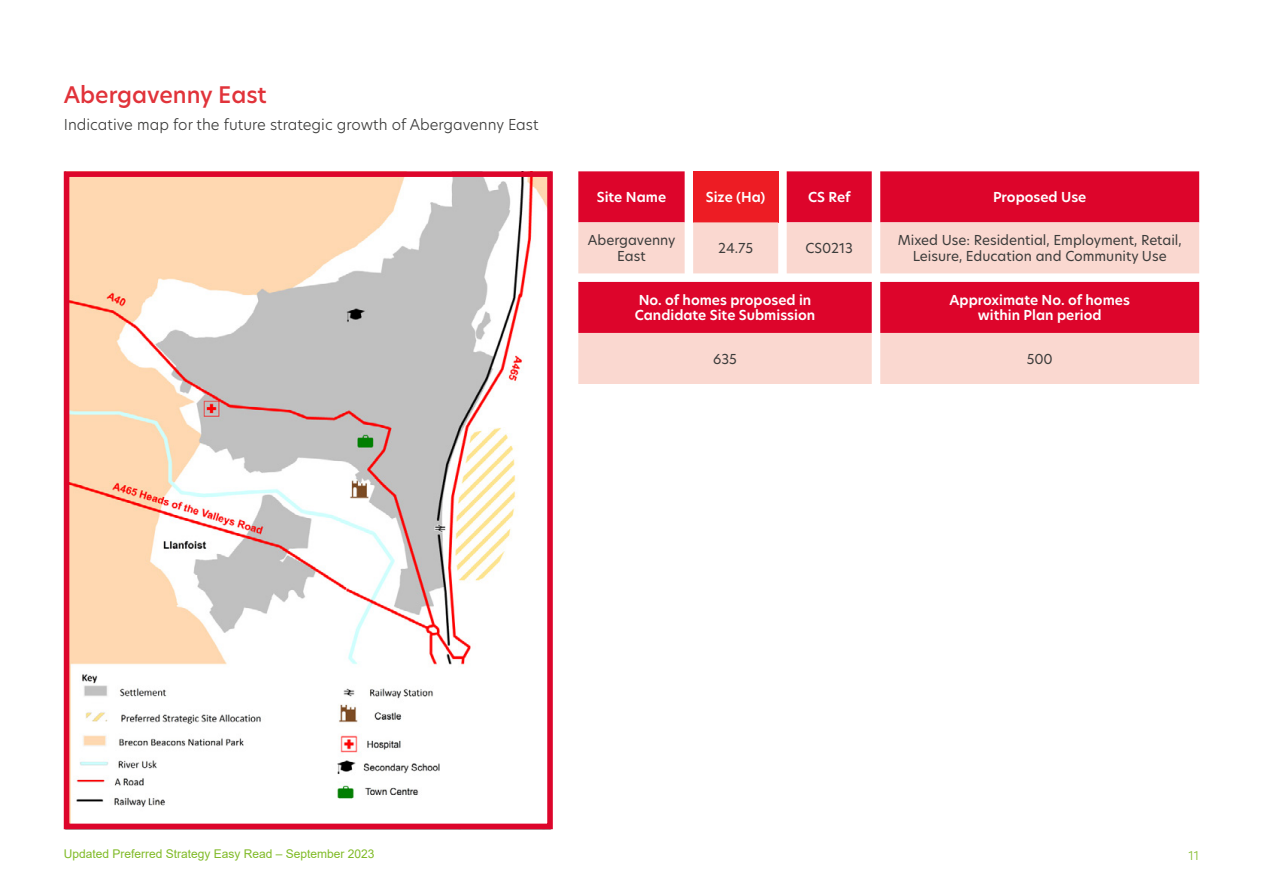
<style>
.page{position:relative;width:1263px;height:893px;background:#fff}
.page>*{position:absolute;margin:0;border:0;box-sizing:border-box;transform-origin:0 0}
.t1{font:500 22.5px "New Hero";color:#e1333a}
.t2{font:300 14.85px "New Hero";color:#3c3c3b}
.t3{font:600 13.5px/15px "New Hero";color:#fff}
.t4{font:13.5px/16.2px "New Hero";color:#3c3c3b;text-align:center}
.t5{font:12px "Arial";color:#80ba27}
.t6{font:300 12px "New Hero";color:#80ba27}
.s1{color:#80bb27}
</style>
<div class="page">
<img style="left:71px;top:178px;width:475px;height:629px">
<div style="left:64px;top:171px;width:489px;height:658px;border:6px solid #dd052b"></div>
<svg style="left:578px;top:171px;width:621px;height:51px;background:#de1236"></svg>
<div style="left:693px;top:171px;width:85px;height:51px;background:#ed1c24"></div>
<svg style="left:578px;top:222px;width:621px;height:162px;background:#f199a0"></svg>
<h1 class="t1" style="left:64px;top:79px;width:205px">Abergavenny East</h1>
<p class="t2" style="left:64px;top:115px;width:476px">Indicative map for the future strategic growth of Abergavenny East</p>
<p class="t3" style="left:597px;top:190px;width:71px">Site Name</p>
<p class="t3" style="left:706px;top:190px;width:61px">Size (Ha)</p>
<p class="t3" style="left:808px;top:190px;width:44px">CS Ref</p>
<p class="t3" style="left:993px;top:190px;width:95px">Proposed Use</p>
<p class="t4" style="left:588px;top:232px;width:89px">Abergavenny<br>East</p>
<p class="t4" style="left:718px;top:240px;width:36px">24.75</p>
<p class="t4" style="left:805px;top:240px;width:49px">CS0213</p>
<p class="t4" style="left:898px;top:232px;width:286px">Mixed Use: Residential, Employment, Retail,<br>Leisure, Education and Community Use</p>
<p class="t3" style="left:635px;top:293px;width:182px">No. of homes proposed in<br>Candidate Site Submission</p>
<p class="t3" style="left:949px;top:293px;width:182px;text-align:center">Approximate No. of homes within Plan period</p>
<p class="t4" style="left:713px;top:351px;width:25px">635</p>
<p class="t4" style="left:1027px;top:351px;width:28px">500</p>
<p class="t5" style="left:64px;top:846px;width:312px"><span class="s1">Updated</span> Preferred Strategy Easy Read – <span class="s1">September</span> 202<span class="s1">3</span></p>
<p class="t6" style="left:1188px;top:847px;width:12px">11</p>
</div>
